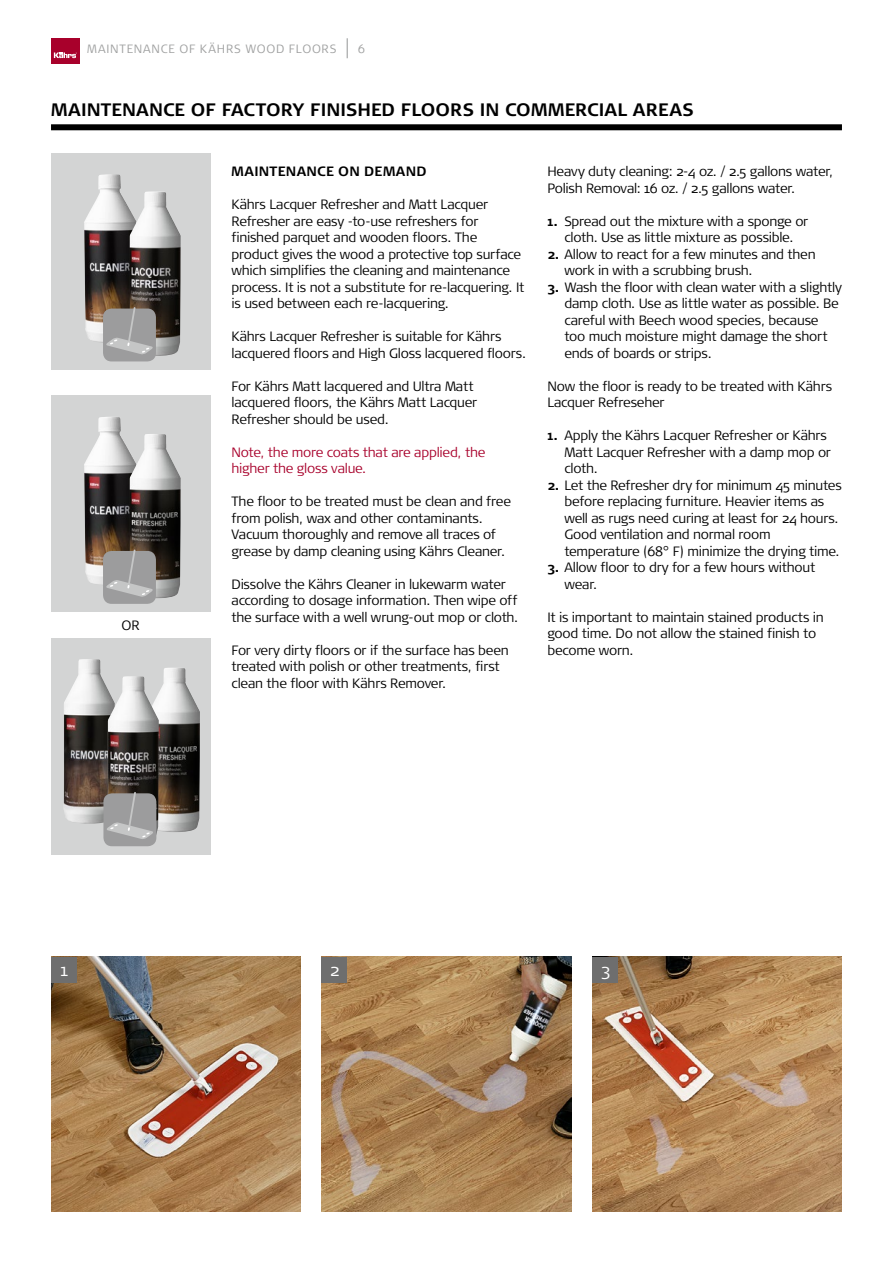
<style>
.page{position:relative;width:893px;height:1263px;background:#fff}
.page>*{position:absolute;margin:0;border:0;box-sizing:border-box;transform-origin:0 0}
.t1{font:700 18px "Signa Pro";letter-spacing:.005em;color:#000}
.t2{font:300 17.25px "Signa Pro";color:#fff}
.t3{font:300 13.5px/16.5px "Signa Pro";letter-spacing:-.02em;color:#000}
.t4{font:300 13.5px/16.5px "Signa Pro";letter-spacing:-.02em;color:#a8002b}
.t5{font:700 13.5px "Signa Pro";letter-spacing:.025em;color:#000}
.t6{font:300 12px "Signa Pro";letter-spacing:.065em;color:#a0a1a1}
.s1{font-weight:700}
</style>
<div class="page">
<div style="left:51px;top:38px;width:29px;height:25px;background:#a8002b"></div>
<svg style="left:54px;top:52px;width:23px;height:6px"></svg>
<img style="left:51px;top:957px;width:249px;height:255px">
<img style="left:322px;top:957px;width:249px;height:255px">
<img style="left:592px;top:957px;width:250px;height:255px">
<div style="left:51px;top:957px;width:26px;height:25px;background:#6e6e6e"></div>
<div style="left:322px;top:957px;width:25px;height:25px;background:#6e6e6e"></div>
<div style="left:592px;top:957px;width:26px;height:25px;background:#6e6e6e"></div>
<div style="left:51px;top:153px;width:159px;height:217px;background:#d3d4d4"></div>
<img style="left:84px;top:174px;width:46px;height:169px">
<img style="left:130px;top:192px;width:51px;height:164px">
<div style="left:103px;top:309px;width:53px;height:52px;background:#9c9c9d;border-radius:9px"></div>
<svg style="left:106px;top:306px;width:47px;height:49px"></svg>
<div style="left:51px;top:395px;width:159px;height:217px;background:#d3d4d4"></div>
<img style="left:84px;top:417px;width:46px;height:167px">
<img style="left:130px;top:434px;width:51px;height:164px">
<div style="left:103px;top:551px;width:53px;height:53px;background:#9c9c9d;border-radius:9px"></div>
<svg style="left:106px;top:548px;width:47px;height:49px"></svg>
<div style="left:51px;top:638px;width:159px;height:217px;background:#d3d4d4"></div>
<img style="left:64px;top:659px;width:44px;height:165px">
<img style="left:159px;top:668px;width:41px;height:164px">
<img style="left:108px;top:676px;width:51px;height:165px">
<div style="left:103px;top:793px;width:53px;height:53px;background:#9c9c9d;border-radius:9px"></div>
<svg style="left:106px;top:791px;width:47px;height:48px"></svg>
<svg style="left:347px;top:38px;width:1px;height:20px"></svg>
<div style="left:51px;top:124px;width:791px;height:6px;background:#000"></div>
<p class="t6" style="left:87px;top:42px;width:251px">MAINTENANCE OF KÄHRS WOOD FLOORS</p>
<p class="t6" style="left:358px;top:42px;width:9px">6</p>
<h1 class="t1" style="left:51px;top:99px;width:644px">MAINTENANCE OF FACTORY FINISHED FLOORS IN COMMERCIAL AREAS</h1>
<p class="t3" style="left:121px;top:617px;width:20px">OR</p>
<p class="t5" style="left:231px;top:163px;width:197px">MAINTENANCE ON DEMAND</p>
<p class="t3" style="left:231px;top:196px;width:294px">Kährs Lacquer Refresher and Matt Lacquer Refresher are easy -to-use refreshers for finished parquet and wooden floors. The product gives the wood a protective top surface which simplifies the cleaning and maintenance process. It is not a substitute for re-lacquering. It is used between each re-lacquering.</p>
<p class="t3" style="left:231px;top:328px;width:296px">Kährs Lacquer Refresher is suitable for Kährs lacquered floors and High Gloss lacquered floors.</p>
<p class="t3" style="left:231px;top:377px;width:247px">For Kährs Matt lacquered and Ultra Matt lacquered floors, the Kährs Matt Lacquer<br>Refresher should be used.</p>
<p class="t4" style="left:231px;top:443px;width:255px">Note, the more coats that are applied, the higher the gloss value.</p>
<p class="t3" style="left:231px;top:493px;width:281px">The floor to be treated must be clean and free from polish, wax and other contaminants.<br>Vacuum thoroughly and remove all traces of grease by damp cleaning using Kährs Cleaner.</p>
<p class="t3" style="left:231px;top:575px;width:288px">Dissolve the Kährs Cleaner in lukewarm water according to dosage information. Then wipe off the surface with a well wrung-out mop or cloth.</p>
<p class="t3" style="left:231px;top:641px;width:279px">For very dirty floors or if the surface has been treated with polish or other treatments, first clean the floor with Kährs Remover.</p>
<p class="t3" style="left:547px;top:163px;width:287px">Heavy duty cleaning: 2-4 oz. / 2.5 gallons water,<br>Polish Removal: 16 oz. / 2.5 gallons water.</p>
<p class="t3" style="left:547px;top:212px;width:262px;text-align:center"><span class="s1">1.</span> Spread out the mixture with a sponge or cloth. Use as little mixture as possible.</p>
<p class="t3" style="left:564px;top:245px;width:253px;text-indent:-17px"><span class="s1">2.</span> Allow to react for a few minutes and then work in with a scrubbing brush.</p>
<p class="t3" style="left:564px;top:278px;width:279px;text-indent:-17px"><span class="s1">3.</span> Wash the floor with clean water with a slightly damp cloth. Use as little water as possible. Be careful with Beech wood species, because too much moisture might damage the short ends of boards or strips.</p>
<p class="t3" style="left:547px;top:377px;width:286px">Now the floor is ready to be treated with Kährs<br>Lacquer Refreseher</p>
<p class="t3" style="left:564px;top:427px;width:268px;text-indent:-17px"><span class="s1">1.</span> Apply the Kährs Lacquer Refresher or Kährs<br>Matt Lacquer Refresher with a damp mop or cloth.</p>
<p class="t3" style="left:564px;top:476px;width:279px;text-indent:-17px"><span class="s1">2.</span> Let the Refresher dry for minimum 45 minutes before replacing furniture. Heavier items as well as rugs need curing at least for 24 hours.<br>Good ventilation and normal room temperature (68° F) minimize the drying time.</p>
<p class="t3" style="left:564px;top:559px;width:252px;text-indent:-17px"><span class="s1">3.</span> Allow floor to dry for a few hours without wear.</p>
<p class="t3" style="left:547px;top:608px;width:278px">It is important to maintain stained products in good time. Do not allow the stained finish to become worn.</p>
<p class="t2" style="left:60px;top:960px;width:9px">1</p>
<p class="t2" style="left:330px;top:960px;width:11px">2</p>
<p class="t2" style="left:601px;top:960px;width:10px">3</p>
</div>
